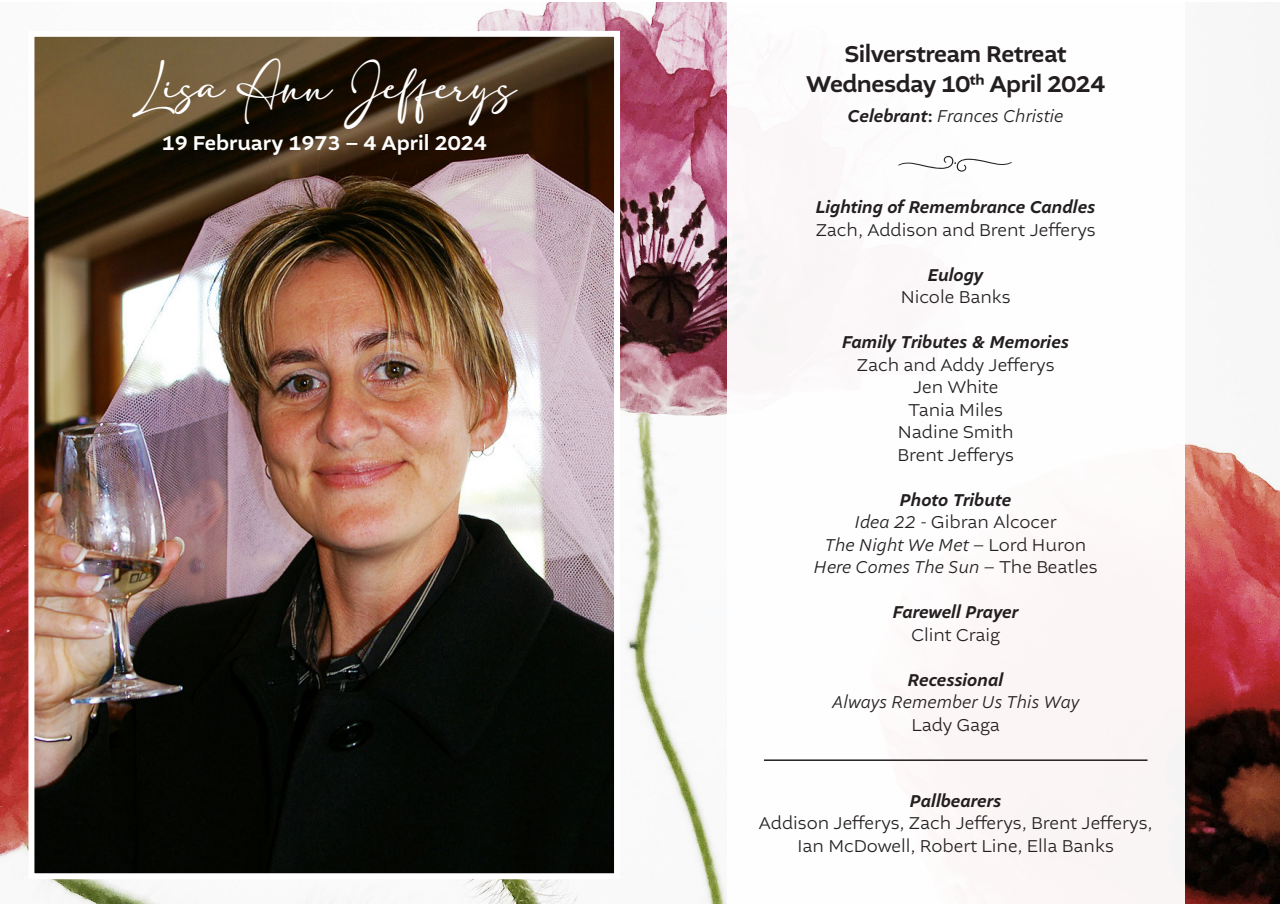
<style>
.page{position:relative;width:1280px;height:910px;background:#fff}
.page>*{position:absolute;margin:0;border:0;box-sizing:border-box;transform-origin:0 0}
.t1{font:33.3px "adelia";color:#fff}
.t2{font:500 24px "Altivo";letter-spacing:-.02em;color:#231f20}
.t3{font:500 21px "Altivo";color:#fff}
.t4{font:300 18px "Altivo";color:#231f20}
.t5{font:italic 500 18px "Altivo";color:#231f20}
.t6{font:italic 300 18px "Altivo";color:#231f20}
.s1{font-weight:500}
.s2{font-weight:500;font-style:normal}
.s3{font-style:italic}
.s4{font-style:normal}
</style>
<div class="page">
<img style="left:0;top:2px;width:1280px;height:902px">
<div style="left:727px;top:0;width:457px;height:910px;background:#fff"></div>
<img style="left:35px;top:38px;width:578px;height:834px">
<div style="left:28px;top:31px;width:592px;height:848px;border:6px solid #fff"></div>
<hr style="left:764px;top:759px;width:383px;height:2px;background:#231f20">
<p class="t1" style="left:132px;top:69px;width:385px">Lisa Ann Jefferys</p>
<p class="t3" style="left:162px;top:129px;width:327px">19 February 1973 – 4 April 2024</p>
<p class="t2" style="left:845px;top:38px;width:223px">Silverstream Retreat</p>
<p class="t2" style="left:806px;top:68px;width:300px">Wednesday 10th April 2024</p>
<p class="t6" style="left:848px;top:105px;width:217px"><span class="s1">Celebrant</span><span class="s2">:</span> Frances Christie</p>
<p class="t5" style="left:816px;top:196px;width:282px">Lighting of Remembrance Candles</p>
<p class="t4" style="left:816px;top:218px;width:282px">Zach, Addison and Brent Jefferys</p>
<p class="t5" style="left:928px;top:263px;width:57px">Eulogy</p>
<p class="t4" style="left:901px;top:286px;width:111px">Nicole Banks</p>
<p class="t5" style="left:842px;top:331px;width:229px">Family Tributes &amp; Memories</p>
<p class="t4" style="left:857px;top:353px;width:199px">Zach and Addy Jefferys</p>
<p class="t4" style="left:913px;top:376px;width:87px">Jen White</p>
<p class="t4" style="left:908px;top:398px;width:96px">Tania Miles</p>
<p class="t4" style="left:898px;top:421px;width:117px">Nadine Smith</p>
<p class="t4" style="left:897px;top:443px;width:118px">Brent Jefferys</p>
<p class="t5" style="left:900px;top:488px;width:113px">Photo Tribute</p>
<p class="t4" style="left:855px;top:511px;width:204px"><span class="s3">Idea 22 -</span> Gibran Alcocer</p>
<p class="t6" style="left:825px;top:533px;width:263px">The Night We Met – <span class="s4">Lord Huron</span></p>
<p class="t6" style="left:814px;top:556px;width:285px">Here Comes The Sun – <span class="s4">The Beatles</span></p>
<p class="t5" style="left:893px;top:601px;width:127px">Farewell Prayer</p>
<p class="t4" style="left:911px;top:623px;width:90px">Clint Craig</p>
<p class="t5" style="left:908px;top:668px;width:97px">Recessional</p>
<p class="t6" style="left:832px;top:691px;width:249px">Always Remember Us This Way</p>
<p class="t4" style="left:911px;top:713px;width:90px">Lady Gaga</p>
<p class="t5" style="left:910px;top:789px;width:93px">Pallbearers</p>
<p class="t4" style="left:759px;top:812px;width:395px">Addison Jefferys, Zach Jefferys, Brent Jefferys,</p>
<p class="t4" style="left:797px;top:834px;width:318px">Ian McDowell, Robert Line, Ella Banks</p>
</div>
